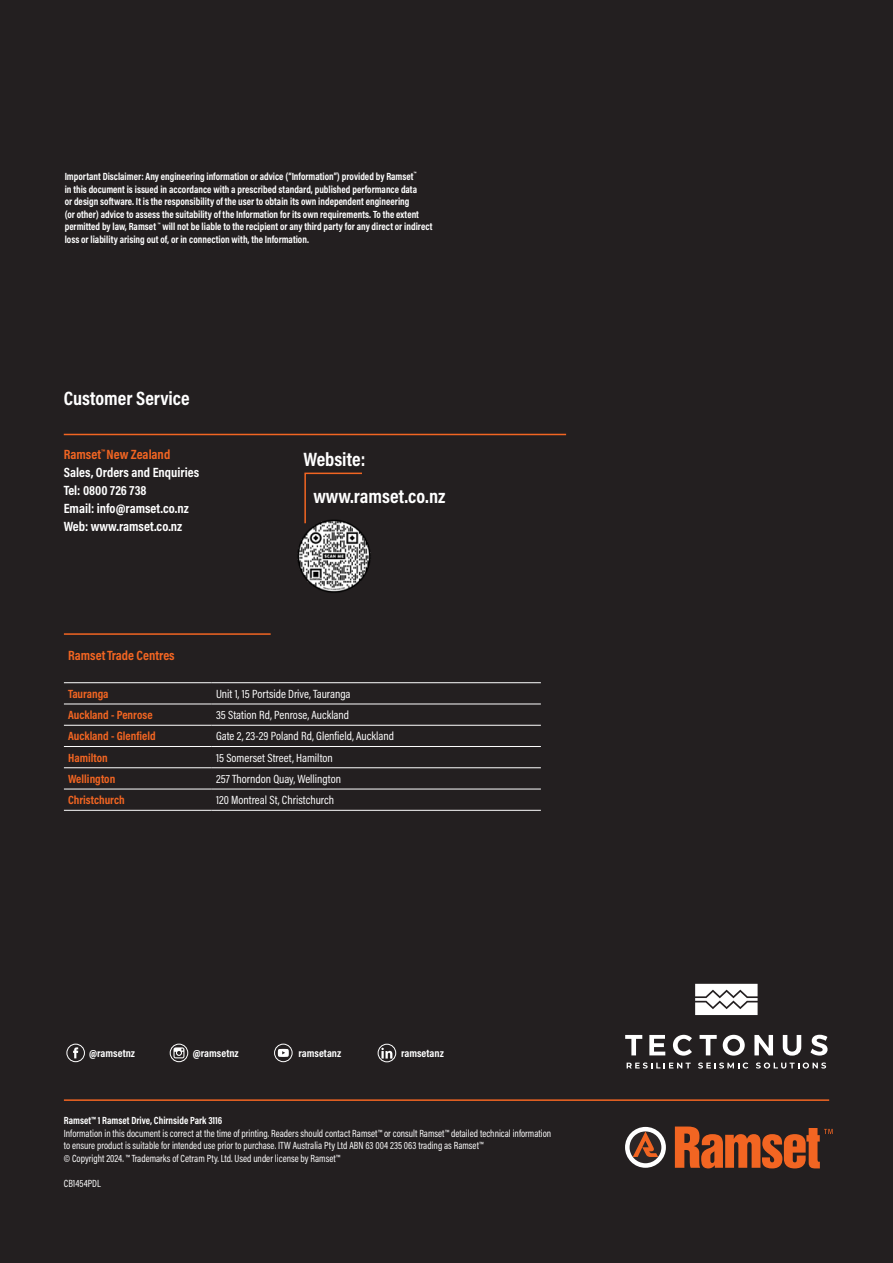
<style>
.page{position:relative;width:893px;height:1263px;background:#231f20}
.page>*{position:absolute;margin:0;border:0;box-sizing:border-box;transform-origin:0 0}
.t1{font:700 19.5px/36.6px "Acumin Pro Cond";color:#fff}
.t2{font:700 13.5px/18px "Acumin Pro Cond";color:#fff}
.t3{font:700 13.5px "Acumin Pro Cond";color:#f26522}
.t4{font:12px "Acumin Pro Cond";color:#fff}
.t5{font:700 12px "Acumin Pro Cond";color:#f26522}
.t6{font:700 11.1px "Acumin Pro Cond";color:#fff}
.t7{font:700 10.5px/12.6px "Acumin Pro Cond";color:#fff;scale:.94 1}
.t8{font:10.5px/12.6px "Acumin Pro Cond";color:#fff;scale:.94 1}
.s1{color:#f26522}
</style>
<div class="page">
<svg style="left:625px;top:1127px;width:41px;height:41px"></svg>
<svg style="left:675px;top:1126px;width:158px;height:42px"></svg>
<hr style="left:64px;top:434px;width:502px;height:1px;background:#f26522">
<hr style="left:64px;top:1099px;width:765px;height:2px;background:#f26522">
<hr style="left:64px;top:633px;width:207px;height:2px;background:#f26522">
<svg style="left:304px;top:472px;width:58px;height:47px"></svg>
<img style="left:297px;top:519px;width:74px;height:74px">
<hr style="left:64px;top:682px;width:148px;height:1px;background:#fff">
<hr style="left:212px;top:682px;width:329px;height:1px;background:#fff">
<hr style="left:64px;top:704px;width:148px;height:1px;background:#fff">
<hr style="left:212px;top:704px;width:329px;height:1px;background:#fff">
<hr style="left:64px;top:725px;width:148px;height:1px;background:#fff">
<hr style="left:212px;top:725px;width:329px;height:1px;background:#fff">
<hr style="left:64px;top:746px;width:148px;height:1px;background:#fff">
<hr style="left:212px;top:746px;width:329px;height:1px;background:#fff">
<hr style="left:64px;top:767px;width:148px;height:1px;background:#fff">
<hr style="left:212px;top:767px;width:329px;height:1px;background:#fff">
<hr style="left:64px;top:789px;width:148px;height:1px;background:#fff">
<hr style="left:212px;top:789px;width:329px;height:1px;background:#fff">
<hr style="left:64px;top:810px;width:148px;height:1px;background:#fff">
<hr style="left:212px;top:810px;width:329px;height:1px;background:#fff">
<svg style="left:378px;top:1044px;width:18px;height:18px"></svg>
<div style="left:378px;top:1044px;width:18px;height:18px;border:1px solid #fff;border-radius:50%"></div>
<svg style="left:381px;top:1048px;width:11px;height:10px"></svg>
<div style="left:67px;top:1044px;width:18px;height:18px;border:1px solid #fff;border-radius:50%"></div>
<svg style="left:73px;top:1047px;width:5px;height:11px"></svg>
<svg style="left:170px;top:1044px;width:18px;height:18px"></svg>
<div style="left:170px;top:1044px;width:18px;height:18px;border:1px solid #fff;border-radius:50%"></div>
<svg style="left:173px;top:1047px;width:11px;height:11px"></svg>
<svg style="left:275px;top:1044px;width:17px;height:18px"></svg>
<div style="left:274px;top:1044px;width:18px;height:18px;border:1px solid #fff;border-radius:50%"></div>
<svg style="left:278px;top:1049px;width:11px;height:8px"></svg>
<svg style="left:625px;top:1035px;width:17px;height:20px"></svg>
<svg style="left:649px;top:1035px;width:16px;height:20px"></svg>
<svg style="left:673px;top:1035px;width:19px;height:21px"></svg>
<svg style="left:700px;top:1035px;width:17px;height:20px"></svg>
<svg style="left:723px;top:1035px;width:22px;height:21px"></svg>
<svg style="left:754px;top:1035px;width:19px;height:20px"></svg>
<svg style="left:783px;top:1035px;width:18px;height:21px"></svg>
<svg style="left:810px;top:1035px;width:18px;height:20px"></svg>
<svg style="left:695px;top:984px;width:63px;height:31px;background:#dfdfdf"></svg>
<svg style="left:627px;top:1062px;width:64px;height:6px"></svg>
<svg style="left:698px;top:1062px;width:50px;height:6px"></svg>
<svg style="left:756px;top:1062px;width:70px;height:6px"></svg>
<p class="t7" style="left:65px;top:170px;width:393px">Important Disclaimer: Any engineering information or advice (“Information”) provided by Ramset<sup>™<br></sup>in this document is issued in accordance with a prescribed standard, published performance data<br>or design software. It is the responsibility of the user to obtain its own independent engineering<br>(or other) advice to assess the suitability of the Information for its own requirements. To the extent permitted by law, Ramset <sup>™</sup> will not be liable to the recipient or any third party for any direct or indirect loss or liability arising out of, or in connection with, the Information.</p>
<h1 class="t1" style="left:64px;top:380px;width:128px">Customer Service</h1>
<p class="t2" style="left:64px;top:445px;width:137px"><span class="s1">Ramset</span><sup>™</sup> <span class="s1">New Zealand<br></span>Sales, Orders and Enquiries<br>Tel: 0800 726 738<br>Email: info@ramset.co.nz<br>Web: www.ramset.co.nz</p>
<h1 class="t1" style="left:313px;top:440px;width:134px;text-indent:-10px">Website: www.ramset.co.nz</h1>
<p class="t3" style="left:68px;top:647px;width:108px">Ramset Trade Centres</p>
<p class="t5" style="left:68px;top:686px;width:42px">Tauranga</p>
<p class="t4" style="left:216px;top:686px;width:136px">Unit 1, 15 Portside Drive, Tauranga</p>
<p class="t5" style="left:68px;top:707px;width:86px">Auckland - Penrose</p>
<p class="t4" style="left:216px;top:707px;width:135px">35 Station Rd, Penrose, Auckland</p>
<p class="t5" style="left:68px;top:728px;width:89px">Auckland - Glenfield</p>
<p class="t4" style="left:216px;top:728px;width:179px">Gate 2, 23-29 Poland Rd, Glenfield, Auckland</p>
<p class="t5" style="left:68px;top:749px;width:41px">Hamilton</p>
<p class="t4" style="left:216px;top:750px;width:118px">15 Somerset Street, Hamilton</p>
<p class="t5" style="left:68px;top:771px;width:49px">Wellington</p>
<p class="t4" style="left:216px;top:771px;width:126px">257 Thorndon Quay, Wellington</p>
<p class="t5" style="left:68px;top:792px;width:58px">Christchurch</p>
<p class="t4" style="left:216px;top:792px;width:120px">120 Montreal St, Christchurch</p>
<p class="t6" style="left:89px;top:1046px;width:47px">@ramsetnz</p>
<p class="t6" style="left:193px;top:1046px;width:47px">@ramsetnz</p>
<p class="t6" style="left:298px;top:1046px;width:44px">ramsetanz</p>
<p class="t6" style="left:401px;top:1046px;width:44px">ramsetanz</p>
<p class="t7" style="left:64px;top:1114px;width:170px">Ramset™ 1 Ramset Drive, Chirnside Park 3116</p>
<p class="t8" style="left:64px;top:1126px;width:520px">Information in this document is correct at the time of printing. Readers should contact Ramset™ or consult Ramset™ detailed technical information to ensure product is suitable for intended use prior to purchase. ITW Australia Pty Ltd ABN 63 004 235 063 trading as Ramset™<br>© Copyright 2024. ™ Trademarks of Cetram Pty. Ltd. Used under license by Ramset™</p>
<p class="t8" style="left:64px;top:1177px;width:41px">CB1454PDL</p>
</div>
